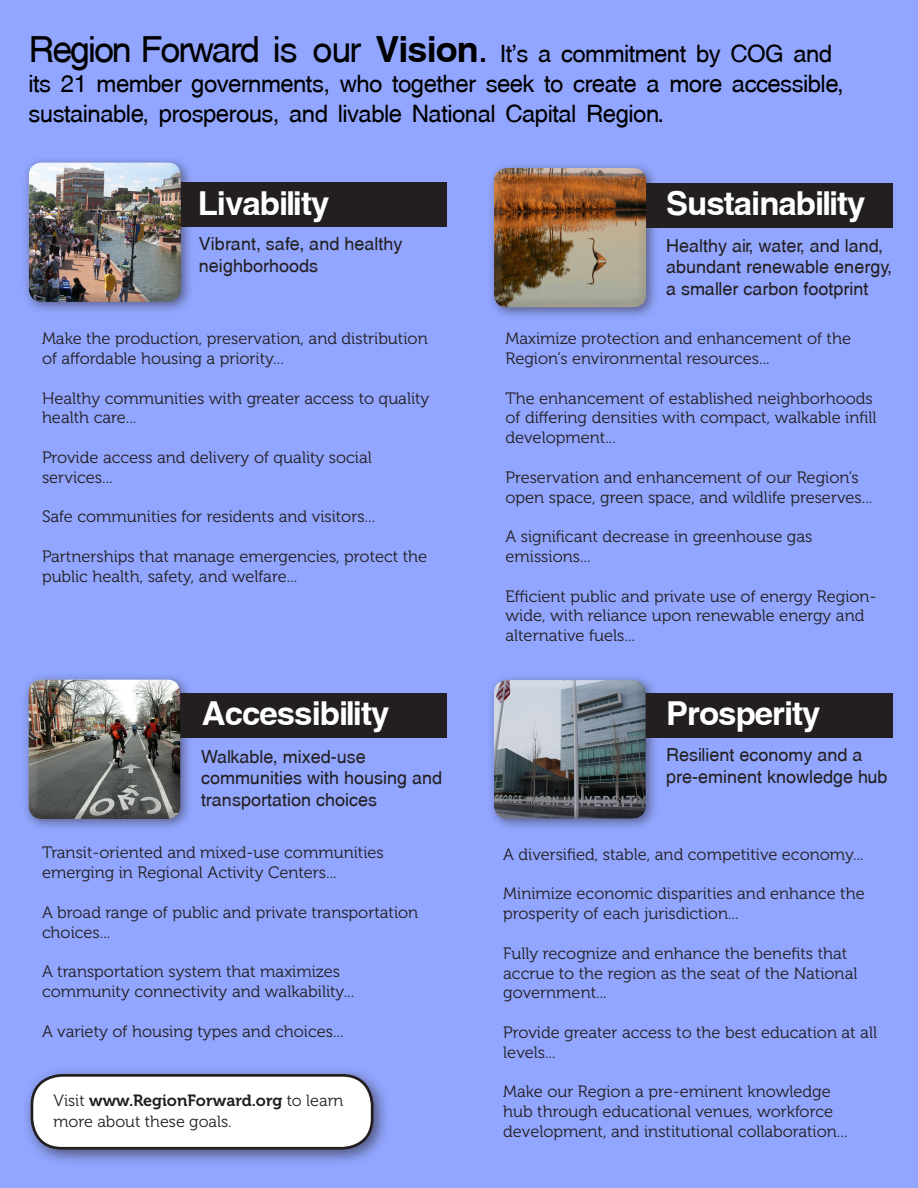
<style>
.page{position:relative;width:918px;height:1188px;background:#92a6ff}
.page>*{position:absolute;margin:0;border:0;box-sizing:border-box;transform-origin:0 0}
.t1{font:700 33px "Yoxall";letter-spacing:-.03em;color:#fff}
.t2{font:24px/30px "Yoxall";letter-spacing:-.025em;color:#000}
.t3{font:18px/21.6px "Swansea";color:#231f20}
.t4{font:16.5px/19.8px "Museo 300";color:#231f20}
.t5{font:16.2px/20.2px "Museo 300";color:#231f20}
.s1{font-size:36px}
.s2{font-weight:700;font-size:36px}
.s3{font-family:"Museo 700"}
</style>
<div class="page">
<div style="left:177px;top:693px;width:270px;height:45px;background:#231f20"></div>
<div style="left:21px;top:672px;width:172px;height:160px;background:#231f20;opacity:.5"></div>
<div style="left:28px;top:681px;width:153px;height:139px;background:#231f20;opacity:.25"></div>
<div style="left:640px;top:693px;width:252px;height:45px;background:#231f20"></div>
<div style="left:486px;top:672px;width:172px;height:159px;background:#231f20;opacity:.5"></div>
<div style="left:492px;top:679px;width:155px;height:132px;background:#fff;opacity:.35"></div>
<div style="left:492px;top:682px;width:155px;height:138px;background:#231f20;opacity:.2"></div>
<div style="left:640px;top:183px;width:252px;height:45px;background:#231f20"></div>
<div style="left:486px;top:160px;width:173px;height:160px;background:#231f20;opacity:.5"></div>
<div style="left:493px;top:167px;width:153px;height:133px;background:#fff;opacity:.35"></div>
<div style="left:493px;top:170px;width:153px;height:138px;background:#231f20;opacity:.1"></div>
<div style="left:170px;top:183px;width:277px;height:44px;background:#231f20"></div>
<div style="left:21px;top:155px;width:172px;height:160px;background:#231f20;opacity:.5"></div>
<div style="left:29px;top:164px;width:153px;height:139px;background:#231f20;opacity:.2"></div>
<div style="left:21px;top:1065px;width:370px;height:102px;background:#231f20;opacity:.6"></div>
<div style="left:32px;top:1075px;width:340px;height:73px;background:#fff;border-radius:30px"></div>
<div style="left:31px;top:1074px;width:342px;height:76px;border:3px solid #231f20;border-radius:30px"></div>
<p class="t2" style="left:28px;top:39px;width:817px"><span class="s1">Region Forward is our</span> <span class="s2">Vision</span><span class="s1">.</span> It’s a commitment by COG and its 21 member governments, who together seek to create a more accessible, sustainable, prosperous, and livable National Capital Region.</p>
<p class="t1" style="left:198px;top:183px;width:133px">Livability</p>
<p class="t3" style="left:199px;top:233px;width:205px">Vibrant, safe, and healthy neighborhoods</p>
<p class="t4" style="left:42px;top:329px;width:387px">Make the production, preservation, and distribution of affordable housing a priority...</p>
<p class="t4" style="left:42px;top:388px;width:389px">Healthy communities with greater access to quality health care...</p>
<p class="t4" style="left:42px;top:448px;width:331px">Provide access and delivery of quality social services...</p>
<p class="t4" style="left:42px;top:507px;width:335px">Safe communities for residents and visitors...</p>
<p class="t4" style="left:42px;top:547px;width:387px">Partnerships that manage emergencies, protect the public health, safety, and welfare...</p>
<p class="t1" style="left:666px;top:183px;width:201px">Sustainability</p>
<p class="t3" style="left:666px;top:234px;width:228px">Healthy air, water, and land, abundant renewable energy, a smaller carbon footprint</p>
<p class="t4" style="left:506px;top:329px;width:347px">Maximize protection and enhancement of the<br>Region’s environmental resources...</p>
<p class="t4" style="left:506px;top:388px;width:372px">The enhancement of established neighborhoods of differing densities with compact, walkable infill development...</p>
<p class="t4" style="left:506px;top:468px;width:369px">Preservation and enhancement of our Region’s open space, green space, and wildlife preserves...</p>
<p class="t4" style="left:506px;top:527px;width:308px">A significant decrease in greenhouse gas emissions...</p>
<p class="t4" style="left:506px;top:586px;width:373px">Efficient public and private use of energy Region&shy;wide, with reliance upon renewable energy and alternative fuels...</p>
<p class="t1" style="left:202px;top:693px;width:189px">Accessibility</p>
<p class="t1" style="left:666px;top:693px;width:156px">Prosperity</p>
<p class="t3" style="left:201px;top:746px;width:243px">Walkable, mixed-use communities with housing and transportation choices</p>
<p class="t4" style="left:42px;top:843px;width:343px">Transit-oriented and mixed-use communities emerging in Regional Activity Centers...</p>
<p class="t4" style="left:42px;top:903px;width:378px">A broad range of public and private transportation choices...</p>
<p class="t4" style="left:42px;top:962px;width:314px">A transportation system that maximizes community connectivity and walkability...</p>
<p class="t4" style="left:42px;top:1021px;width:303px">A variety of housing types and choices...</p>
<p class="t5" style="left:54px;top:1091px;width:291px">Visit <span class="s3">www.RegionForward.org</span> to learn more about these goals.</p>
<p class="t3" style="left:666px;top:744px;width:198px">Resilient economy and a</p>
<p class="t3" style="left:666px;top:765px;width:223px">pre-eminent knowledge hub</p>
<p class="t4" style="left:503px;top:845px;width:362px">A diversified, stable, and competitive economy...</p>
<p class="t4" style="left:503px;top:884px;width:363px">Minimize economic disparities and enhance the prosperity of each jurisdiction...</p>
<p class="t4" style="left:503px;top:944px;width:356px">Fully recognize and enhance the benefits that accrue to the region as the seat of the National government...</p>
<p class="t4" style="left:503px;top:1023px;width:375px">Provide greater access to the best education at all levels...</p>
<p class="t4" style="left:503px;top:1082px;width:346px">Make our Region a pre-eminent knowledge hub through educational venues, workforce development, and institutional collaboration...</p>
</div>
